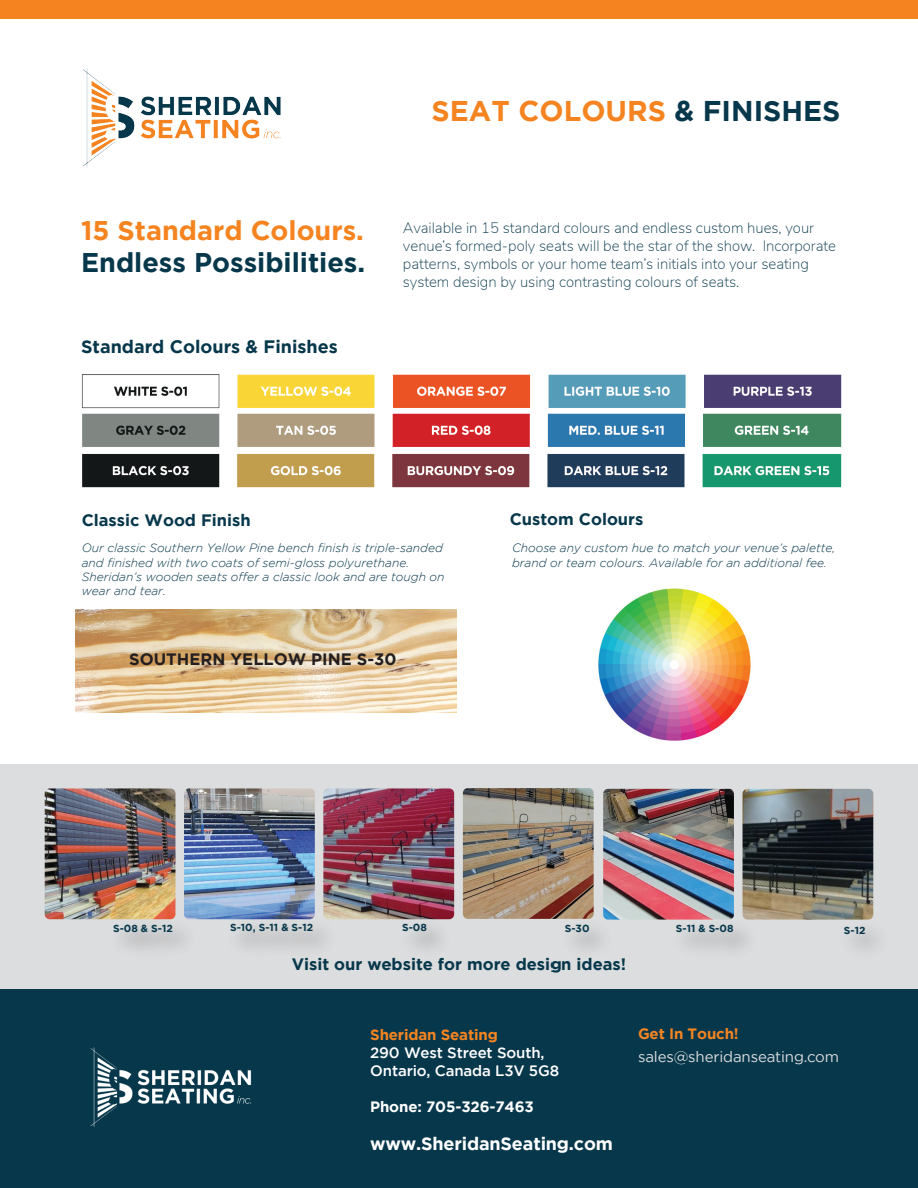
<style>
.page{position:relative;width:918px;height:1188px;background:#fff}
.page>*{position:absolute;margin:0;border:0;box-sizing:border-box;transform-origin:0 0}
.t1{font:700 28.5px "Gotham";color:#f58420}
.t2{font:700 27px "Gotham";color:#07374b}
.t3{font:700 27px "Gotham";color:#f58420}
.t4{font:700 18px "Gotham";color:#07374b}
.t5{font:700 18px "Gotham";letter-spacing:-.01em;color:#fff}
.t6{font:700 16.5px "Gotham";color:#07374b}
.t7{font:700 16.5px "Gotham";color:#231f20}
.t8{font:200 15px/18px "Nunito Sans";color:#07374b}
.t9{font:500 15px/18px "Gotham";letter-spacing:-.01em;color:#fff}
.t10{font:700 15px "Gotham";letter-spacing:-.01em;color:#f48521}
.t11{font:15px "Gotham";letter-spacing:-.01em;color:#dcddde}
.t12{font:700 15px "Gotham";letter-spacing:-.01em;color:#fff}
.t13{font:italic 300 12px/14.4px "Gotham";color:#07374b}
.t14{font:700 10.35px "Gotham";color:#07374b}
.s1{color:#07374b}
</style>
<div class="page">
<div style="left:0;top:765px;width:918px;height:228px;background:#dcddde"></div>
<div style="left:0;top:989px;width:918px;height:199px;background:#07374b"></div>
<img style="left:83px;top:68px;width:198px;height:99px">
<img style="left:90px;top:1047px;width:162px;height:80px">
<div style="left:0;top:0;width:918px;height:18px;background:#f58420"></div>
<img style="left:598px;top:588px;width:153px;height:153px">
<img style="left:603px;top:789px;width:131px;height:122px">
<img style="left:184px;top:788px;width:131px;height:131px">
<img style="left:45px;top:788px;width:130px;height:131px">
<img style="left:743px;top:789px;width:130px;height:131px">
<img style="left:323px;top:788px;width:131px;height:131px">
<img style="left:218px;top:911px;width:134px;height:36px">
<img style="left:832px;top:913px;width:44px;height:36px">
<img style="left:687px;top:911px;width:111px;height:38px">
<img style="left:101px;top:911px;width:108px;height:38px">
<img style="left:575px;top:911px;width:112px;height:37px">
<img style="left:390px;top:910px;width:73px;height:38px">
<img style="left:463px;top:788px;width:131px;height:131px">
<img style="left:81px;top:374px;width:761px;height:114px">
<img style="left:75px;top:609px;width:382px;height:103px">
<h2 class="t3" style="left:81px;top:215px;width:284px">15 Standard Colours.</h2>
<h2 class="t2" style="left:81px;top:247px;width:286px">Endless Possibilities.</h2>
<h3 class="t4" style="left:81px;top:337px;width:258px">Standard Colours &amp; Finishes</h3>
<h1 class="t1" style="left:432px;top:94px;width:410px">SEAT COLOURS <span class="s1">&amp; FINISHES</span></h1>
<p class="t8" style="left:403px;top:218px;width:435px">Available in 15 standard colours and endless custom hues, your venue’s formed-poly seats will be the star of the show. Incorporate patterns, symbols or your home team’s initials into your seating system design by using contrasting colours of seats.</p>
<h3 class="t6" style="left:82px;top:511px;width:170px">Classic Wood Finish</h3>
<h3 class="t6" style="left:510px;top:510px;width:135px">Custom Colours</h3>
<p class="t13" style="left:82px;top:541px;width:364px">Our classic Southern Yellow Pine bench finish is triple-sanded and finished with two coats of semi-gloss polyurethane.<br>Sheridan’s wooden seats offer a classic look and are tough on wear and tear.</p>
<h3 class="t7" style="left:129px;top:650px;width:269px">SOUTHERN YELLOW PINE S-30</h3>
<p class="t13" style="left:512px;top:541px;width:325px">Choose any custom hue to match your venue’s palette, brand or team colours. Available for an additional fee.</p>
<p class="t14" style="left:113px;top:922px;width:61px">S-08 &amp; S-12</p>
<p class="t14" style="left:230px;top:922px;width:85px">S-10, S-11 &amp; S-12</p>
<p class="t14" style="left:402px;top:921px;width:26px">S-08</p>
<p class="t14" style="left:565px;top:923px;width:26px">S-30</p>
<p class="t14" style="left:676px;top:923px;width:59px">S-11 &amp; S-08</p>
<p class="t14" style="left:844px;top:924px;width:23px">S-12</p>
<h3 class="t6" style="left:292px;top:955px;width:336px">Visit our website for more design ideas!</h3>
<p class="t10" style="left:370px;top:1026px;width:129px">Sheridan Seating</p>
<p class="t9" style="left:370px;top:1043px;width:190px">290 West Street South,<br>Ontario, Canada L3V 5G8</p>
<p class="t12" style="left:370px;top:1098px;width:165px">Phone: 705-326-7463</p>
<h3 class="t5" style="left:370px;top:1133px;width:244px">www.SheridanSeating.com</h3>
<p class="t10" style="left:638px;top:1025px;width:102px">Get In Touch!</p>
<p class="t11" style="left:638px;top:1048px;width:203px">sales@sheridanseating.com</p>
</div>
